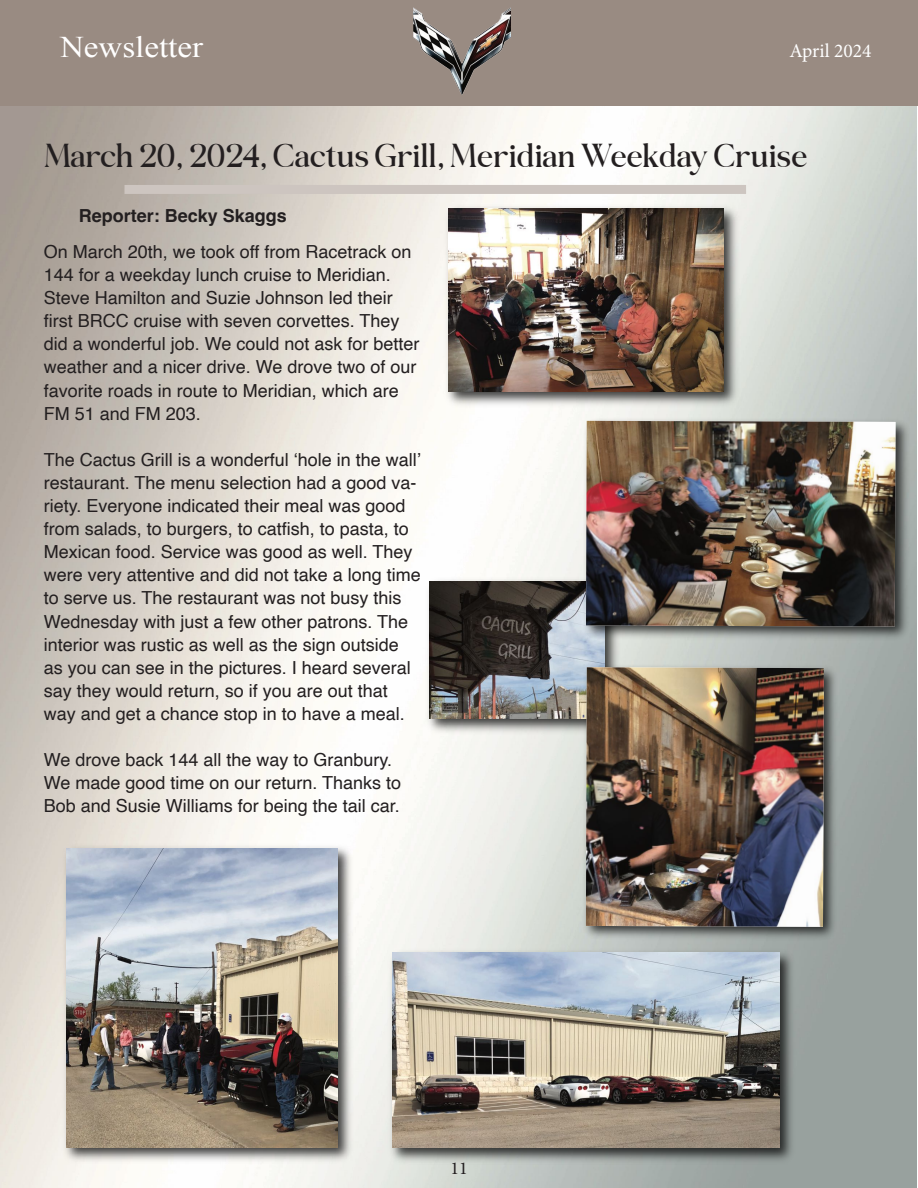
<style>
.page{position:relative;width:918px;height:1188px;background:#fff}
.page>*{position:absolute;margin:0;border:0;box-sizing:border-box;transform-origin:0 0}
.t1{font:33px "Belgiano Serif";color:#231f20}
.t2{font:30px "Times New Roman";color:#fff;scale:1.1 1}
.t3{font:19.5px "Minion Pro";color:#fff}
.t4{font:18px/23.1px "Helvetica";color:#231f20}
.t5{font:700 18px "Helvetica";color:#231f20}
.t6{font:18px "Minion Pro";color:#231f20}
</style>
<div class="page">
<img style="left:60px;top:842px;width:297px;height:324px">
<img style="left:66px;top:849px;width:272px;height:298px">
<img style="left:423px;top:574px;width:200px;height:164px">
<img style="left:430px;top:582px;width:174px;height:137px">
<img style="left:579px;top:414px;width:336px;height:232px">
<img style="left:586px;top:421px;width:309px;height:206px">
<img style="left:385px;top:946px;width:414px;height:221px">
<img style="left:392px;top:953px;width:388px;height:194px">
<img style="left:442px;top:201px;width:301px;height:209px">
<img style="left:448px;top:209px;width:276px;height:183px">
<div style="left:125px;top:185px;width:621px;height:9px;background:#cdc5c0"></div>
<img style="left:579px;top:660px;width:264px;height:286px">
<img style="left:586px;top:667px;width:238px;height:260px">
<div style="left:0;top:0;width:918px;height:105px;background:#998b82"></div>
<img style="left:414px;top:8px;width:96px;height:87px">
<h2 class="t2" style="left:60px;top:30px;width:131px">Newsletter</h2>
<p class="t3" style="left:789px;top:39px;width:84px">April 2024</p>
<h1 class="t1" style="left:44px;top:136px;width:765px">March 20, 2024, Cactus Grill, Meridian Weekday Cruise</h1>
<p class="t5" style="left:79px;top:208px;width:210px">Reporter: Becky Skaggs</p>
<p class="t4" style="left:44px;top:242px;width:377px">On March 20th, we took off from Racetrack on 144 for a weekday lunch cruise to Meridian.<br>Steve Hamilton and Suzie Johnson led their first BRCC cruise with seven corvettes. They did a wonderful job. We could not ask for better weather and a nicer drive. We drove two of our favorite roads in route to Meridian, which are FM 51 and FM 203.</p>
<p class="t4" style="left:44px;top:449px;width:379px">The Cactus Grill is a wonderful ‘hole in the wall’ restaurant. The menu selection had a good va&shy;riety. Everyone indicated their meal was good from salads, to burgers, to catfish, to pasta, to Mexican food. Service was good as well. They were very attentive and did not take a long time to serve us. The restaurant was not busy this Wednesday with just a few other patrons. The interior was rustic as well as the sign outside as you can see in the pictures. I heard several say they would return, so if you are out that way and get a chance stop in to have a meal.</p>
<p class="t4" style="left:44px;top:750px;width:359px">We drove back 144 all the way to Granbury.<br>We made good time on our return. Thanks to<br>Bob and Susie Williams for being the tail car.</p>
<p class="t6" style="left:450px;top:1157px;width:19px">11</p>
</div>
